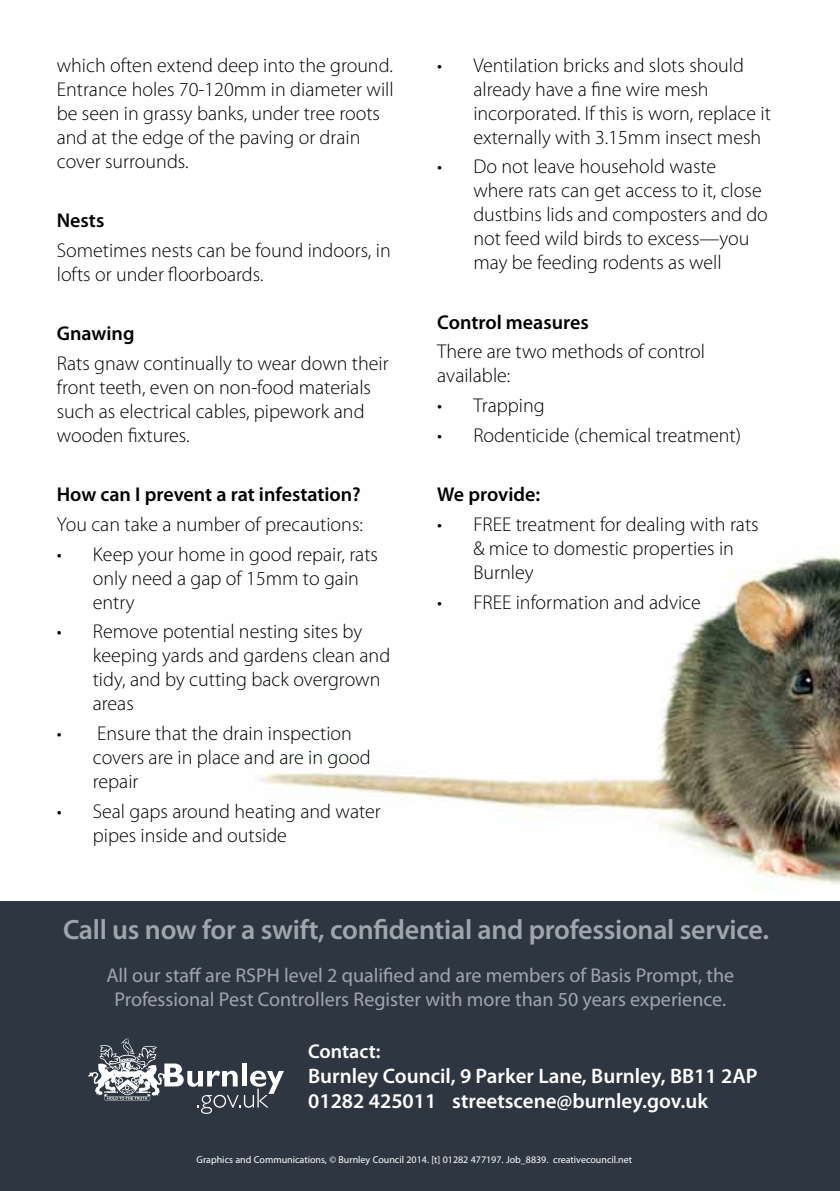
<style>
.page{position:relative;width:840px;height:1191px;background:#fff}
.page>*{position:absolute;margin:0;border:0;box-sizing:border-box;transform-origin:0 0}
.t1{font:600 28px "Myriad Pro";letter-spacing:-.01em;color:#a1a5ad}
.t2{font:600 21px/25.2px "Myriad Pro";color:#fff}
.t3{font:300 20px/24px "Myriad Pro";color:#000}
.t4{font:20px/24px "Myriad Pro";color:#a1a5ad;text-align:center}
.t5{font:600 20px "Myriad Pro";color:#000}
.t6{font:600 20px "Myriad Pro";color:#fff}
.t7{font:10px "Myriad Pro";color:#fff}
</style>
<div class="page">
<img style="left:260px;top:556px;width:579px;height:334px">
<div style="left:0;top:901px;width:839px;height:290px;background:#2e3642"></div>
<svg style="left:88px;top:1038px;width:196px;height:75px"></svg>
<p class="t3" style="left:57px;top:53px;width:338px">which often extend deep into the ground.<br>Entrance holes 70-120mm in diameter will be seen in grassy banks, under tree roots and at the edge of the paving or drain cover surrounds.</p>
<p class="t5" style="left:57px;top:209px;width:49px">Nests</p>
<p class="t3" style="left:57px;top:238px;width:335px">Sometimes nests can be found indoors, in lofts or under floorboards.</p>
<p class="t5" style="left:57px;top:322px;width:79px">Gnawing</p>
<p class="t3" style="left:57px;top:351px;width:333px">Rats gnaw continually to wear down their front teeth, even on non-food materials such as electrical cables, pipework and wooden fixtures.</p>
<p class="t5" style="left:57px;top:483px;width:305px">How can I prevent a rat infestation?</p>
<p class="t3" style="left:57px;top:512px;width:307px">You can take a number of precautions:</p>
<p class="t3" style="left:93px;top:542px;width:286px;text-indent:-36px">• Keep your home in good repair, rats only need a gap of 15mm to gain entry</p>
<p class="t3" style="left:93px;top:620px;width:299px;text-indent:-36px">• Remove potential nesting sites by keeping yards and gardens clean and tidy, and by cutting back overgrown areas</p>
<p class="t3" style="left:93px;top:721px;width:279px;text-indent:-36px">• Ensure that the drain inspection covers are in place and are in good repair</p>
<p class="t3" style="left:93px;top:799px;width:289px;text-indent:-36px">• Seal gaps around heating and water pipes inside and outside</p>
<p class="t3" style="left:473px;top:53px;width:299px;text-indent:-36px">• Ventilation bricks and slots should already have a fine wire mesh incorporated. If this is worn, replace it externally with 3.15mm insect mesh</p>
<p class="t3" style="left:473px;top:155px;width:296px;text-indent:-36px">• Do not leave household waste where rats can get access to it, close dustbins lids and composters and do not feed wild birds to excess—you may be feeding rodents as well</p>
<p class="t5" style="left:437px;top:311px;width:153px">Control measures</p>
<p class="t3" style="left:437px;top:340px;width:269px">There are two methods of control available:</p>
<p class="t3" style="left:437px;top:394px;width:109px">• Trapping</p>
<p class="t3" style="left:437px;top:423px;width:305px">• Rodenticide (chemical treatment)</p>
<p class="t5" style="left:437px;top:483px;width:104px">We provide:</p>
<p class="t3" style="left:473px;top:512px;width:286px;text-indent:-36px">• FREE treatment for dealing with rats &amp; mice to domestic properties in<br>Burnley</p>
<p class="t3" style="left:437px;top:590px;width:265px">• FREE information and advice</p>
<h1 class="t1" style="left:63px;top:914px;width:707px">Call us now for a swift, confidential and professional service.</h1>
<p class="t4" style="left:106px;top:963px;width:629px">All our staff are RSPH level 2 qualified and are members of Basis Prompt, the<br>Professional Pest Controllers Register with more than 50 years experience.</p>
<p class="t6" style="left:308px;top:1040px;width:74px">Contact:</p>
<p class="t2" style="left:308px;top:1063px;width:450px">Burnley Council, 9 Parker Lane, Burnley, BB11 2AP<br>01282 425011 streetscene@burnley.gov.uk</p>
<p class="t7" style="left:196px;top:1154px;width:437px">Graphics and Communications, © Burnley Council 2014. [t] 01282 477197. Job_8839. creativecouncil.net</p>
</div>
